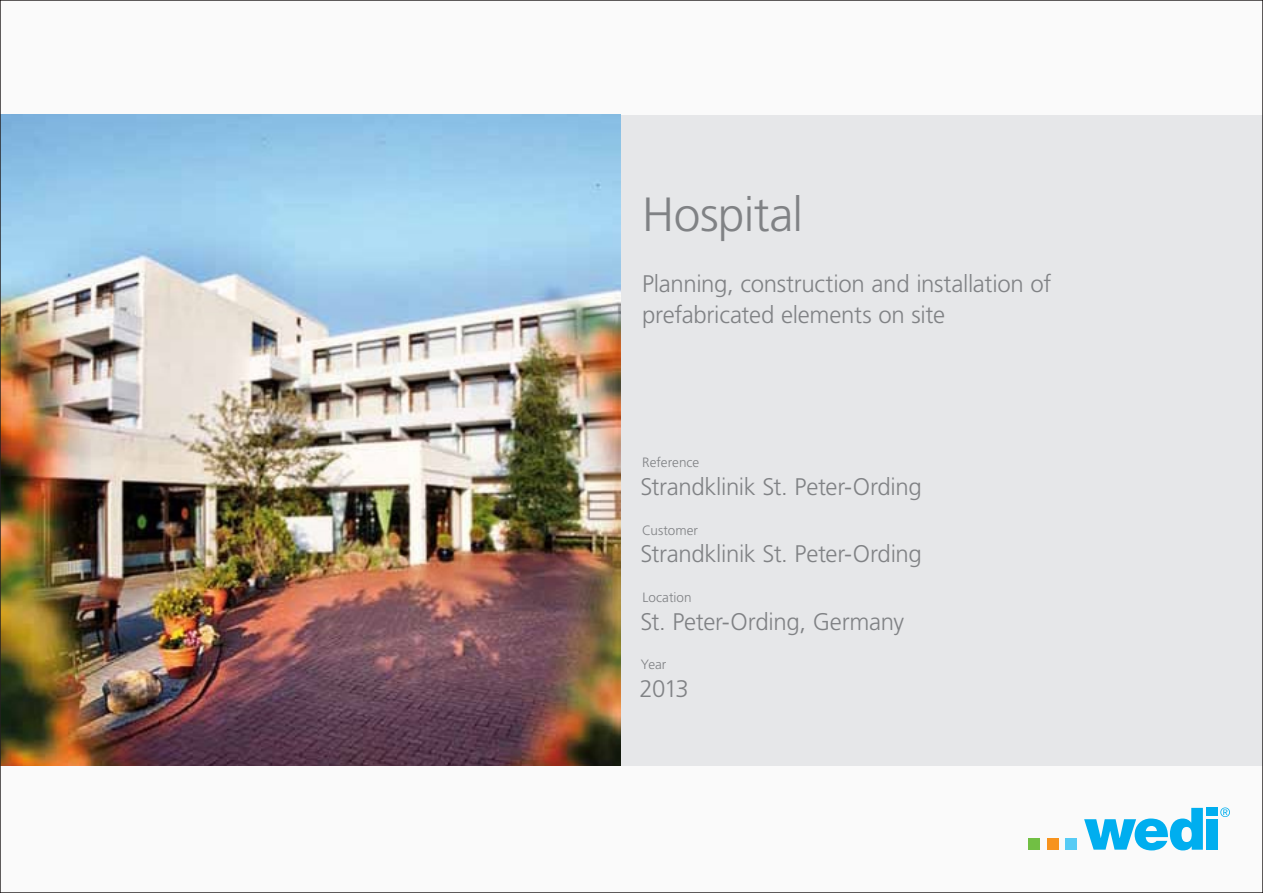
<style>
.page{position:relative;width:1263px;height:893px;background:#fafafa}
.page>*{position:absolute;margin:0;border:0;box-sizing:border-box;transform-origin:0 0}
.t1{font:300 48px "Frutiger LT Std";letter-spacing:-.015em;color:#808285}
.t2{font:300 24px/30.8px "Frutiger LT Std";letter-spacing:-.015em;color:#808285}
.t3{font:300 13.5px "Frutiger LT Std";letter-spacing:.005em;color:#808285}
</style>
<div class="page">
<div style="left:1029px;top:838px;width:11px;height:12px;background:#71bf44"></div>
<div style="left:1047px;top:838px;width:11px;height:12px;background:#f7931d"></div>
<div style="left:1065px;top:838px;width:11px;height:12px;background:#56cbf5"></div>
<svg style="left:1084px;top:808px;width:119px;height:42px"></svg>
<div style="left:1206px;top:808px;width:11px;height:8px;background:#00aeef"></div>
<div style="left:1206px;top:819px;width:11px;height:31px;background:#00aeef"></div>
<svg style="left:1220px;top:807px;width:10px;height:10px"></svg>
<div style="left:0;top:115px;width:1263px;height:650px;background:#e6e7e9"></div>
<img style="left:2px;top:115px;width:619px;height:650px">
<h1 class="t1" style="left:642px;top:187px;width:163px">Hospital</h1>
<p class="t2" style="left:642px;top:269px;width:411px">Planning, construction and installation of prefabricated elements on site</p>
<p class="t3" style="left:642px;top:455px;width:58px">Reference</p>
<p class="t2" style="left:640px;top:472px;width:283px">Strandklinik St. Peter-Ording</p>
<p class="t3" style="left:642px;top:522px;width:58px">Customer</p>
<p class="t2" style="left:640px;top:539px;width:283px">Strandklinik St. Peter-Ording</p>
<p class="t3" style="left:642px;top:590px;width:51px">Location</p>
<p class="t2" style="left:640px;top:606px;width:265px">St. Peter-Ording, Germany</p>
<p class="t3" style="left:641px;top:657px;width:27px">Year</p>
<p class="t2" style="left:639px;top:673px;width:51px">2013</p>
</div>
